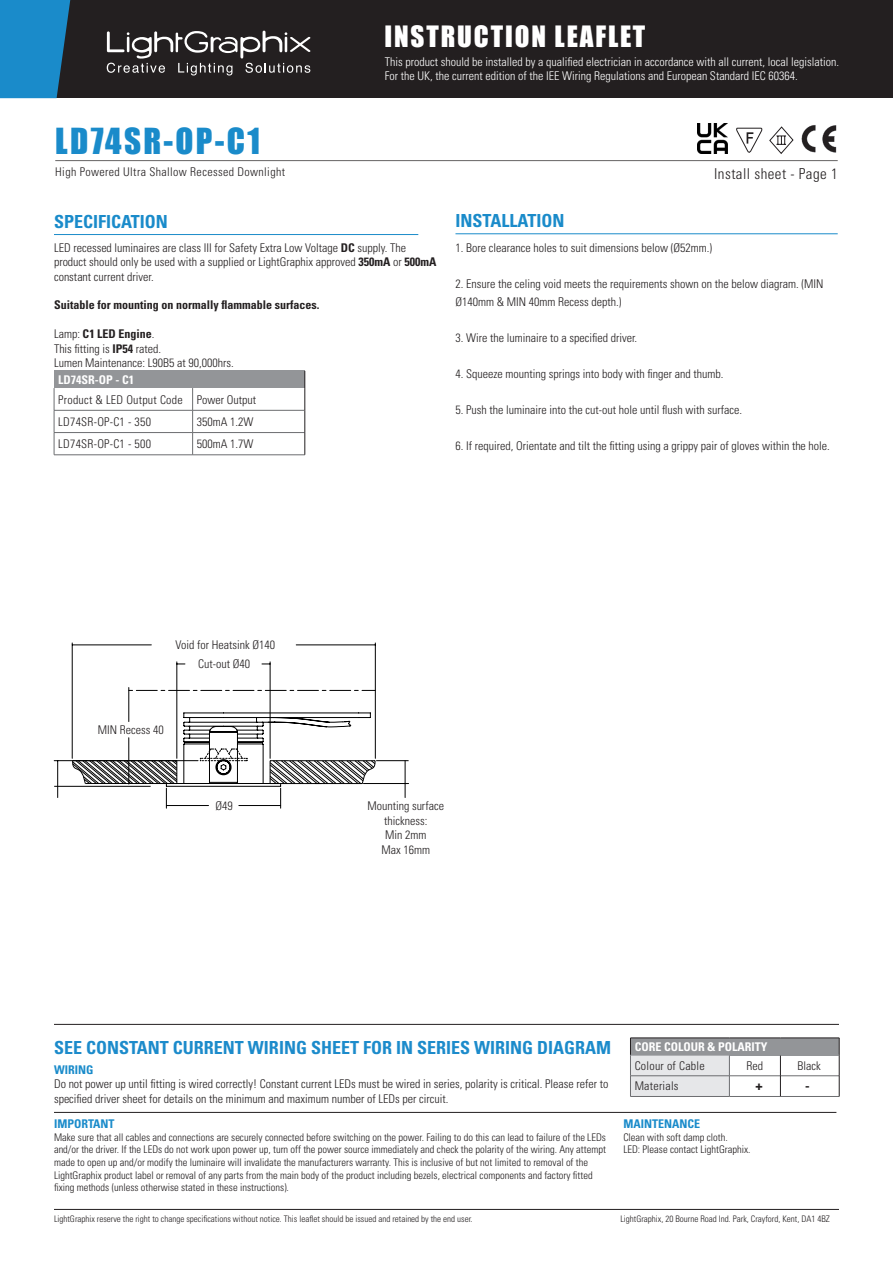
<style>
.page{position:relative;width:893px;height:1263px;background:#fff}
.page>*{position:absolute;margin:0;border:0;box-sizing:border-box;transform-origin:0 0}
.t1{font:33px "Impact";letter-spacing:.07em;color:#1a8bca}
.t2{font:27px "Impact";letter-spacing:.07em;color:#fff}
.headline_blue{font:700 condensed 18px "Univers LT Std";color:#1c8bcb}
.headline_blue-2{font:700 condensed 18px "Univers LT Std";color:#1a8bca}
.t3{font:300 condensed 15px "Univers LT Std";letter-spacing:.03em;color:#231f20}
.t4{font:300 condensed 12px/14.4px "Univers LT Std";color:#231f20}
.t5{font:300 condensed 12px "Univers LT Std";color:#fff}
.t6{font:300 condensed 12px "Univers LT Std";letter-spacing:.02em;color:#231f20}
.t7{font:700 condensed 12px "Univers LT Std";color:#231f20}
.t8{font:300 condensed 12px "Univers LT Std";letter-spacing:.03em;color:#231f20}
.headline_blue-3{font:700 condensed 12px "Univers LT Std";color:#fff}
.headline_blue-4{font:700 condensed 12px "Univers LT Std";color:#1a8bca}
.Sub_header_-_diagram{font:700 condensed 12px "Univers LT Std";color:#1a8bca}
.t9{font:900 12px "Univers LT Std";color:#231f20}
.t10{font:300 condensed 10.5px/12.6px "Univers LT Std";color:#231f20}
.t11{font:300 condensed 9px "Univers LT Std";color:#231f20}
.s1{font-weight:700}
.s2{font-weight:300}
</style>
<div class="page">
<hr style="left:55px;top:160px;width:783px;height:1px;background:#231f20">
<div style="left:57px;top:0;width:836px;height:98px;background:#231f20"></div>
<svg style="left:0;top:0;width:71px;height:98px;background:#1a7fb7"></svg>
<hr style="left:54px;top:234px;width:364px;height:1px;background:#1a8bca">
<hr style="left:455px;top:233px;width:383px;height:1px;background:#1a8bca">
<svg style="left:107px;top:31px;width:204px;height:44px"></svg>
<img style="left:801px;top:125px;width:36px;height:28px">
<svg style="left:736px;top:127px;width:27px;height:26px"></svg>
<svg style="left:769px;top:126px;width:25px;height:28px"></svg>
<div style="left:54px;top:371px;width:251px;height:17px;background:#939598"></div>
<hr style="left:193px;top:432px;width:112px;height:1px;background:#6c6d70">
<hr style="left:193px;top:454px;width:112px;height:1px;background:#6c6d70">
<hr style="left:193px;top:410px;width:112px;height:1px;background:#6c6d70">
<svg style="left:54px;top:388px;width:139px;height:67px"></svg>
<hr style="left:54px;top:410px;width:139px;height:1px;background:#6c6d70">
<svg style="left:304px;top:371px;width:2px;height:84px"></svg>
<img style="left:697px;top:124px;width:30px;height:30px">
<hr style="left:405px;top:761px;width:1px;height:36px;background:#000">
<hr style="left:363px;top:783px;width:46px;height:1px;background:#000">
<hr style="left:376px;top:760px;width:33px;height:1px;background:#000">
<hr style="left:177px;top:662px;width:1px;height:96px;background:#000">
<hr style="left:270px;top:662px;width:1px;height:96px;background:#000">
<hr style="left:296px;top:645px;width:79px;height:1px;background:#000">
<hr style="left:72px;top:645px;width:79px;height:1px;background:#000">
<hr style="left:72px;top:643px;width:1px;height:115px;background:#000">
<hr style="left:375px;top:643px;width:1px;height:115px;background:#000">
<hr style="left:57px;top:761px;width:1px;height:36px;background:#000">
<hr style="left:54px;top:760px;width:144px;height:1px;background:#000">
<hr style="left:54px;top:786px;width:97px;height:1px;background:#000">
<svg style="left:72px;top:712px;width:304px;height:96px"></svg>
<hr style="left:129px;top:687px;width:1px;height:34px;background:#000">
<hr style="left:129px;top:738px;width:1px;height:46px;background:#000">
<svg style="left:129px;top:690px;width:246px;height:1px"></svg>
<hr style="left:54px;top:1209px;width:785px;height:1px;background:#231f20">
<hr style="left:54px;top:1112px;width:782px;height:1px;background:#231f20">
<div style="left:630px;top:1038px;width:209px;height:17px;background:#939598"></div>
<hr style="left:729px;top:1075px;width:51px;height:1px;background:#6c6d70">
<hr style="left:780px;top:1075px;width:59px;height:1px;background:#6c6d70">
<hr style="left:630px;top:1096px;width:99px;height:1px;background:#6c6d70">
<hr style="left:729px;top:1096px;width:51px;height:1px;background:#6c6d70">
<hr style="left:780px;top:1096px;width:59px;height:1px;background:#6c6d70">
<svg style="left:780px;top:1056px;width:1px;height:40px"></svg>
<svg style="left:630px;top:1038px;width:100px;height:58px"></svg>
<hr style="left:729px;top:1038px;width:51px;height:1px;background:#231f20">
<hr style="left:780px;top:1038px;width:59px;height:1px;background:#231f20">
<svg style="left:839px;top:1038px;width:1px;height:58px"></svg>
<hr style="left:630px;top:1055px;width:99px;height:1px;background:#939598">
<hr style="left:729px;top:1055px;width:51px;height:1px;background:#939598">
<hr style="left:780px;top:1055px;width:59px;height:1px;background:#939598">
<hr style="left:54px;top:1024px;width:785px;height:1px;background:#231f20">
<div style="left:98px;top:725px;width:66px;height:9px;background:#fff"></div>
<div style="left:216px;top:802px;width:17px;height:8px;background:#fff"></div>
<div style="left:352px;top:802px;width:107px;height:51px;background:#fff"></div>
<p class="t2" style="left:384px;top:16px;width:262px">INSTRUCTION LEAFLET</p>
<p class="t5" style="left:385px;top:54px;width:456px">This product should be installed by a qualified electrician in accordance with all current, local legislation.</p>
<p class="t5" style="left:385px;top:69px;width:415px">For the UK, the current edition of the IEE Wiring Regulations and European Standard IEC 60364.</p>
<p class="t1" style="left:55px;top:115px;width:206px">LD74SR-OP-C1</p>
<p class="t8" style="left:55px;top:165px;width:231px">High Powered Ultra Shallow Recessed Downlight</p>
<p class="t3" style="left:714px;top:164px;width:125px">Install sheet - Page 1</p>
<p class="headline_blue-2" style="left:54px;top:210px;width:115px">SPECIFICATION</p>
<p class="headline_blue-2" style="left:455px;top:210px;width:110px">INSTALLATION</p>
<p class="t4" style="left:54px;top:240px;width:384px">LED recessed luminaires are class III for Safety Extra Low Voltage <span class="s1">DC</span> supply. The product should only be used with a supplied or LightGraphix approved <span class="s1">350mA</span> or <span class="s1">500mA </span>constant current driver.</p>
<p class="t7" style="left:54px;top:298px;width:267px">Suitable for mounting on normally flammable surfaces.</p>
<p class="t7" style="left:54px;top:327px;width:102px"><span class="s2">Lamp:</span> C1 LED Engine<span class="s2">.</span></p>
<p class="t4" style="left:54px;top:341px;width:109px">This fitting is <span class="s1">IP54</span> rated.</p>
<p class="t4" style="left:54px;top:356px;width:181px">Lumen Maintenance: L90B5 at 90,000hrs.</p>
<p class="headline_blue-3" style="left:58px;top:372px;width:77px">LD74SR-OP - C1</p>
<p class="t6" style="left:58px;top:392px;width:126px">Product &amp; LED Output Code</p>
<p class="t4" style="left:197px;top:392px;width:61px">Power Output</p>
<p class="t6" style="left:58px;top:414px;width:94px">LD74SR-OP-C1 - 350</p>
<p class="t4" style="left:197px;top:414px;width:58px">350mA 1.2W</p>
<p class="t6" style="left:58px;top:437px;width:94px">LD74SR-OP-C1 - 500</p>
<p class="t4" style="left:197px;top:437px;width:58px">500mA 1.7W</p>
<p class="t4" style="left:455px;top:241px;width:258px">1. Bore clearance holes to suit dimensions below (Ø52mm.)</p>
<p class="t4" style="left:455px;top:275px;width:369px;line-height:18px">2. Ensure the celing void meets the requirements shown on the below diagram. (MIN<br>Ø140mm &amp; MIN 40mm Recess depth.)</p>
<p class="t4" style="left:455px;top:331px;width:183px">3. Wire the luminaire to a specified driver.</p>
<p class="t4" style="left:455px;top:367px;width:269px">4. Squeeze mounting springs into body with finger and thumb.</p>
<p class="t4" style="left:455px;top:403px;width:288px">5. Push the luminaire into the cut-out hole until flush with surface.</p>
<p class="t4" style="left:455px;top:439px;width:376px">6. If required, Orientate and tilt the fitting using a grippy pair of gloves within the hole.</p>
<p class="t4" style="left:176px;top:638px;width:101px">Void for Heatsink Ø140</p>
<p class="t4" style="left:198px;top:656px;width:53px">Cut-out Ø40</p>
<p class="t4" style="left:98px;top:723px;width:67px">MIN Recess 40</p>
<p class="t4" style="left:216px;top:799px;width:19px">Ø49</p>
<p class="t4" style="left:367px;top:799px;width:78px;text-align:center">Mounting surface thickness:</p>
<p class="t4" style="left:385px;top:828px;width:43px">Min 2mm</p>
<p class="t4" style="left:381px;top:842px;width:50px">Max 16mm</p>
<p class="headline_blue" style="left:54px;top:1036px;width:559px">SEE CONSTANT CURRENT WIRING SHEET FOR IN SERIES WIRING DIAGRAM</p>
<p class="Sub_header_-_diagram" style="left:54px;top:1062px;width:41px">WIRING</p>
<p class="t4" style="left:54px;top:1077px;width:556px">Do not power up until fitting is wired correctly! Constant current LEDs must be wired in series, polarity is critical. Please refer to specified driver sheet for details on the minimum and maximum number of LEDs per circuit.</p>
<p class="headline_blue-4" style="left:54px;top:1116px;width:62px">IMPORTANT</p>
<p class="t10" style="left:54px;top:1131px;width:553px">Make sure that all cables and connections are securely connected before switching on the power. Failing to do this can lead to failure of the LEDs and/or the driver. If the LEDs do not work upon power up, turn off the power source immediately and check the polarity of the wiring. Any attempt made to open up and/or modify the luminaire will invalidate the manufacturers warranty. This is inclusive of but not limited to removal of the LightGraphix product label or removal of any parts from the main body of the product including bezels, electrical components and factory fitted fixing methods (unless otherwise stated in these instructions).</p>
<p class="headline_blue-3" style="left:635px;top:1039px;width:134px">CORE COLOUR &amp; POLARITY</p>
<p class="t6" style="left:635px;top:1058px;width:71px">Colour of Cable</p>
<p class="t4" style="left:746px;top:1058px;width:18px">Red</p>
<p class="t4" style="left:797px;top:1058px;width:25px">Black</p>
<p class="t6" style="left:635px;top:1079px;width:45px">Materials</p>
<p class="t9" style="left:755px;top:1079px;width:9px">+</p>
<p class="t9" style="left:805px;top:1079px;width:5px">-</p>
<p class="headline_blue-4" style="left:623px;top:1116px;width:78px">MAINTENANCE</p>
<p class="t10" style="left:623px;top:1131px;width:106px">Clean with soft damp cloth.</p>
<p class="t10" style="left:623px;top:1143px;width:129px">LED: Please contact LightGraphix.</p>
<p class="t11" style="left:54px;top:1213px;width:420px">LightGraphix reserve the right to change specifications without notice. This leaflet should be issued and retained by the end user.</p>
<p class="t11" style="left:620px;top:1213px;width:211px">LightGraphix, 20 Bourne Road Ind. Park, Crayford, Kent, DA1 4BZ</p>
</div>
